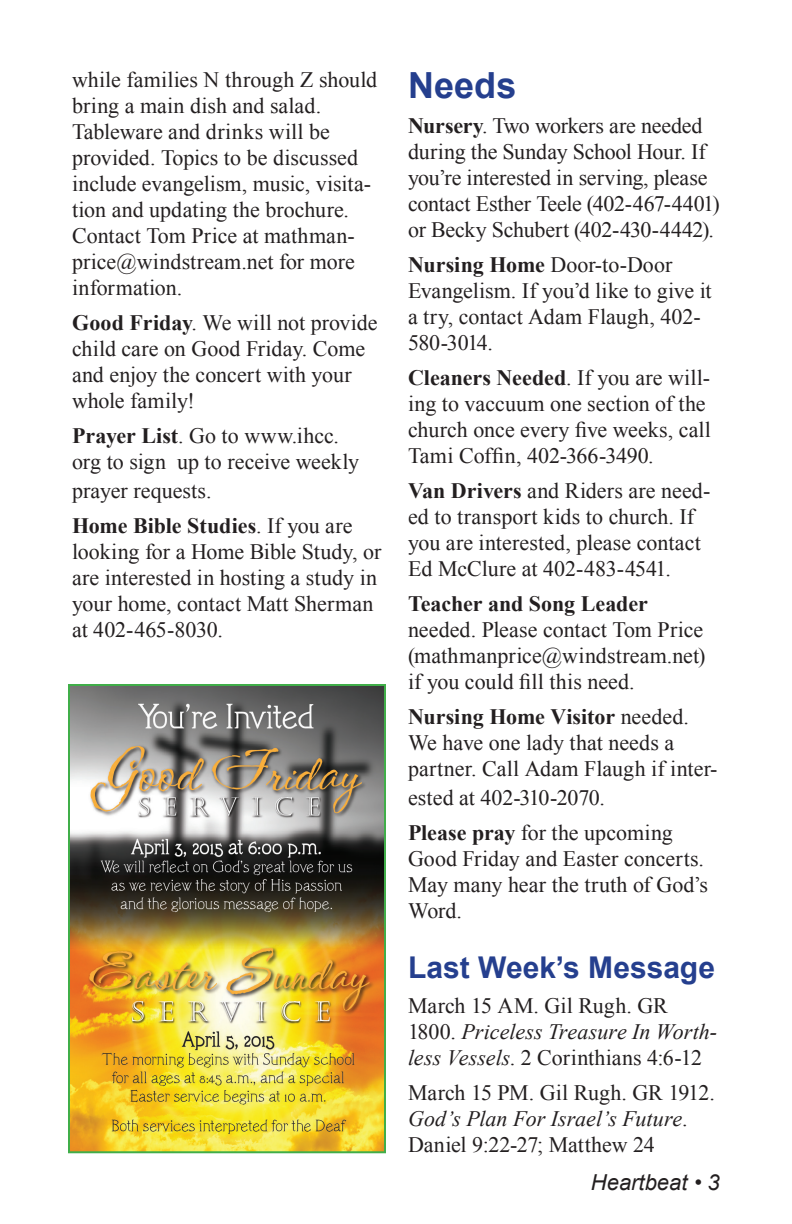
<style>
.page{position:relative;width:792px;height:1224px;background:#fff}
.page>*{position:absolute;margin:0;border:0;box-sizing:border-box;transform-origin:0 0}
.bulletin_text{font:700 36px "Arial";letter-spacing:.005em;color:#253f8e}
.bulletin_text-2{font:700 30px "Arial";color:#253f8e}
.bulletin_text-3{font:22px/26px "Times New Roman";color:#231f20}
.t1{font:italic 22px "Arial";color:#231f20}
.s1{font-weight:700}
.s2{font-style:italic}
</style>
<div class="page">
<img style="left:71px;top:687px;width:312px;height:463px">
<div style="left:68px;top:684px;width:318px;height:469px;border:2px solid #40ae49"></div>
<p class="bulletin_text-3" style="left:72px;top:66px;width:307px">while families N through Z should bring a main dish and salad.<br>Tableware and drinks will be provided. Topics to be discussed include evangelism, music, visita&shy;tion and updating the brochure.<br>Contact Tom Price at mathman&shy;price@windstream.net for more information.</p>
<p class="bulletin_text-3" style="left:72px;top:309px;width:307px"><span class="s1">Good Friday</span>. We will not provide child care on Good Friday. Come and enjoy the concert with your whole family!</p>
<p class="bulletin_text-3" style="left:72px;top:422px;width:289px"><span class="s1">Prayer List</span>. Go to www.ihcc. org to sign up to receive weekly</p>
<p class="bulletin_text-3" style="left:72px;top:477px;width:141px">prayer requests.</p>
<p class="bulletin_text-3" style="left:72px;top:512px;width:311px"><span class="s1">Home Bible Studies</span>. If you are looking for a Home Bible Study, or are interested in hosting a study in your home, contact Matt Sherman at 402-465-8030.</p>
<p class="bulletin_text" style="left:408px;top:66px;width:110px">Needs</p>
<p class="bulletin_text-3" style="left:408px;top:113px;width:313px"><span class="s1">Nursery</span>. Two workers are needed during the Sunday School Hour. If you’re interested in serving, please contact Esther Teele (402-467-4401) or Becky Schubert (402-430-4442).</p>
<p class="bulletin_text-3" style="left:408px;top:252px;width:305px"><span class="s1">Nursing Home</span> Door-to-Door<br>Evangelism. If you’d like to give it a try, contact Adam Flaugh, 402-<br>580-3014.</p>
<p class="bulletin_text-3" style="left:408px;top:365px;width:304px"><span class="s1">Cleaners Needed</span>. If you are will&shy;ing to vaccuum one section of the church once every five weeks, call<br>Tami Coffin, 402-366-3490.</p>
<p class="bulletin_text-3" style="left:408px;top:478px;width:304px"><span class="s1">Van Drivers</span> and Riders are need&shy;ed to transport kids to church. If you are interested, please contact<br>Ed McClure at 402-483-4541.</p>
<p class="bulletin_text-3" style="left:408px;top:591px;width:299px"><span class="s1">Teacher and Song Leader </span>needed. Please contact Tom Price (mathmanprice@windstream.net) if you could fill this need.</p>
<p class="bulletin_text-3" style="left:408px;top:704px;width:311px"><span class="s1">Nursing Home Visitor</span> needed.<br>We have one lady that needs a partner. Call Adam Flaugh if inter-</p>
<p class="bulletin_text-3" style="left:408px;top:784px;width:198px">ested at 402-310-2070.</p>
<p class="bulletin_text-3" style="left:408px;top:819px;width:301px"><span class="s1">Please pray</span> for the upcoming<br>Good Friday and Easter concerts.<br>May many hear the truth of God’s<br>Word.</p>
<p class="bulletin_text-2" style="left:408px;top:951px;width:309px">Last Week’s Message</p>
<p class="bulletin_text-3" style="left:408px;top:992px;width:311px">March 15 AM. Gil Rugh. GR<br>1800. <span class="s2">Priceless Treasure In Worth&shy;less Vessels</span>. 2 Corinthians 4:6-12</p>
<p class="bulletin_text-3" style="left:408px;top:1079px;width:308px">March 15 PM. Gil Rugh. GR 1912.<br><span class="s2">God’s Plan For Israel’s Future</span>.<br>Daniel 9:22-27; Matthew 24</p>
<p class="t1" style="left:591px;top:1170px;width:130px">Heartbeat • 3</p>
</div>
